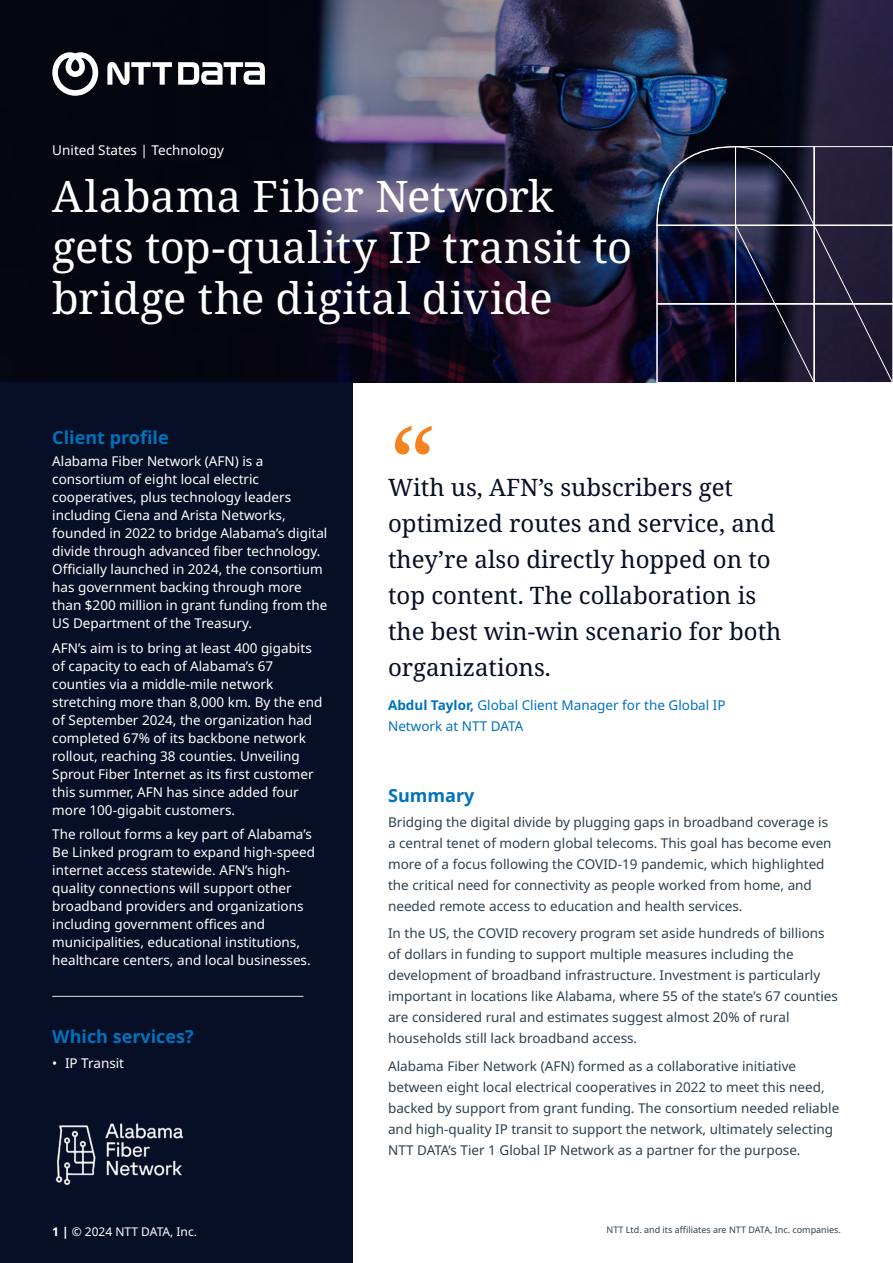
<style>
.page{position:relative;width:893px;height:1263px;background:#fff}
.page>*{position:absolute;margin:0;border:0;box-sizing:border-box;transform-origin:0 0}
.HEADING_1_32pt{font:43.5px/51px "Noto Serif";letter-spacing:.005em;color:#fff}
.QUOTATION_TEXT_16pt{font:24px/36px "Noto Serif";color:#070f26}
.HEADING_3_12pt{font:700 18px "Noto Sans";color:#0072bc}
.BODY_TEXT_9pt{font:13.5px/18px "Noto Sans";color:#fff}
.BODY_TEXT_9pt-2{font:13.5px/21px "Noto Sans";color:#2e404d}
.BODY_TEXT_9pt-3{font:13.5px/21px "Noto Sans";color:#0072bc}
.DESCRIPTOR_TEXT_9pt{font:13.5px "Noto Sans";color:#fff}
.PAGE_INFORMATION___LEGAL_8pt{font:12px "Noto Sans";color:#fff}
.PAGE_INFORMATION___LEGAL_8pt-2{font:9px "Noto Sans";color:#2e404d}
.s1{font-weight:700}
</style>
<div class="page">
<svg style="left:0;top:0;width:893px;height:383px;background:#1b1b2e"></svg>
<svg style="left:656px;top:146px;width:237px;height:237px;background:#27253f"></svg>
<div style="left:0;top:383px;width:353px;height:880px;background:#070f26"></div>
<hr style="left:52px;top:996px;width:251px;height:1px;background:#e4e1e5">
<svg style="left:52px;top:52px;width:46px;height:44px"></svg>
<svg style="left:178px;top:62px;width:87px;height:23px"></svg>
<svg style="left:107px;top:62px;width:65px;height:23px"></svg>
<svg style="left:395px;top:426px;width:37px;height:28px"></svg>
<img style="left:55px;top:1123px;width:129px;height:63px">
<p class="DESCRIPTOR_TEXT_9pt" style="left:52px;top:142px;width:173px">United States | Technology</p>
<p class="HEADING_1_32pt" style="left:52px;top:172px;width:582px">Alabama Fiber Network gets top-quality IP transit to bridge the digital divide</p>
<p class="HEADING_3_12pt" style="left:52px;top:427px;width:118px">Client profile</p>
<p class="BODY_TEXT_9pt" style="left:52px;top:453px;width:277px">Alabama Fiber Network (AFN) is a consortium of eight local electric cooperatives, plus technology leaders including Ciena and Arista Networks, founded in 2022 to bridge Alabama’s digital divide through advanced fiber technology.<br>Officially launched in 2024, the consortium has government backing through more than $200 million in grant funding from the US Department of the Treasury.</p>
<p class="BODY_TEXT_9pt" style="left:52px;top:639px;width:272px">AFN’s aim is to bring at least 400 gigabits of capacity to each of Alabama’s 67 counties via a middle-mile network stretching more than 8,000 km. By the end of September 2024, the organization had completed 67% of its backbone network rollout, reaching 38 counties. Unveiling Sprout Fiber Internet as its first customer this summer, AFN has since added four more 100-gigabit customers.</p>
<p class="BODY_TEXT_9pt" style="left:52px;top:825px;width:264px">The rollout forms a key part of Alabama’s Be Linked program to expand high-speed internet access statewide. AFN’s high&shy;quality connections will support other broadband providers and organizations including government offices and municipalities, educational institutions, healthcare centers, and local businesses.</p>
<p class="HEADING_3_12pt" style="left:52px;top:1026px;width:143px">Which services?</p>
<p class="BODY_TEXT_9pt" style="left:52px;top:1054px;width:73px">• IP Transit</p>
<p class="QUOTATION_TEXT_16pt" style="left:388px;top:470px;width:395px">With us, AFN’s subscribers get optimized routes and service, and they’re also directly hopped on to top content. The collaboration is the best win-win scenario for both organizations.</p>
<p class="BODY_TEXT_9pt-3" style="left:388px;top:695px;width:339px"><span class="s1">Abdul Taylor,</span> Global Client Manager for the Global IP<br>Network at NTT DATA</p>
<p class="HEADING_3_12pt" style="left:388px;top:785px;width:88px">Summary</p>
<p class="BODY_TEXT_9pt-2" style="left:388px;top:812px;width:445px">Bridging the digital divide by plugging gaps in broadband coverage is a central tenet of modern global telecoms. This goal has become even more of a focus following the COVID-19 pandemic, which highlighted the critical need for connectivity as people worked from home, and needed remote access to education and health services.</p>
<p class="BODY_TEXT_9pt-2" style="left:388px;top:923px;width:451px">In the US, the COVID recovery program set aside hundreds of billions of dollars in funding to support multiple measures including the development of broadband infrastructure. Investment is particularly important in locations like Alabama, where 55 of the state’s 67 counties are considered rural and estimates suggest almost 20% of rural households still lack broadband access.</p>
<p class="BODY_TEXT_9pt-2" style="left:388px;top:1055px;width:453px">Alabama Fiber Network (AFN) formed as a collaborative initiative between eight local electrical cooperatives in 2022 to meet this need, backed by support from grant funding. The consortium needed reliable and high-quality IP transit to support the network, ultimately selecting NTT DATA’s Tier 1 Global IP Network as a partner for the purpose.</p>
<p class="PAGE_INFORMATION___LEGAL_8pt" style="left:52px;top:1225px;width:146px"><span class="s1">1 |</span> © 2024 NTT DATA, Inc.</p>
<p class="PAGE_INFORMATION___LEGAL_8pt-2" style="left:606px;top:1225px;width:236px">NTT Ltd. and its affiliates are NTT DATA, Inc. companies.</p>
</div>
